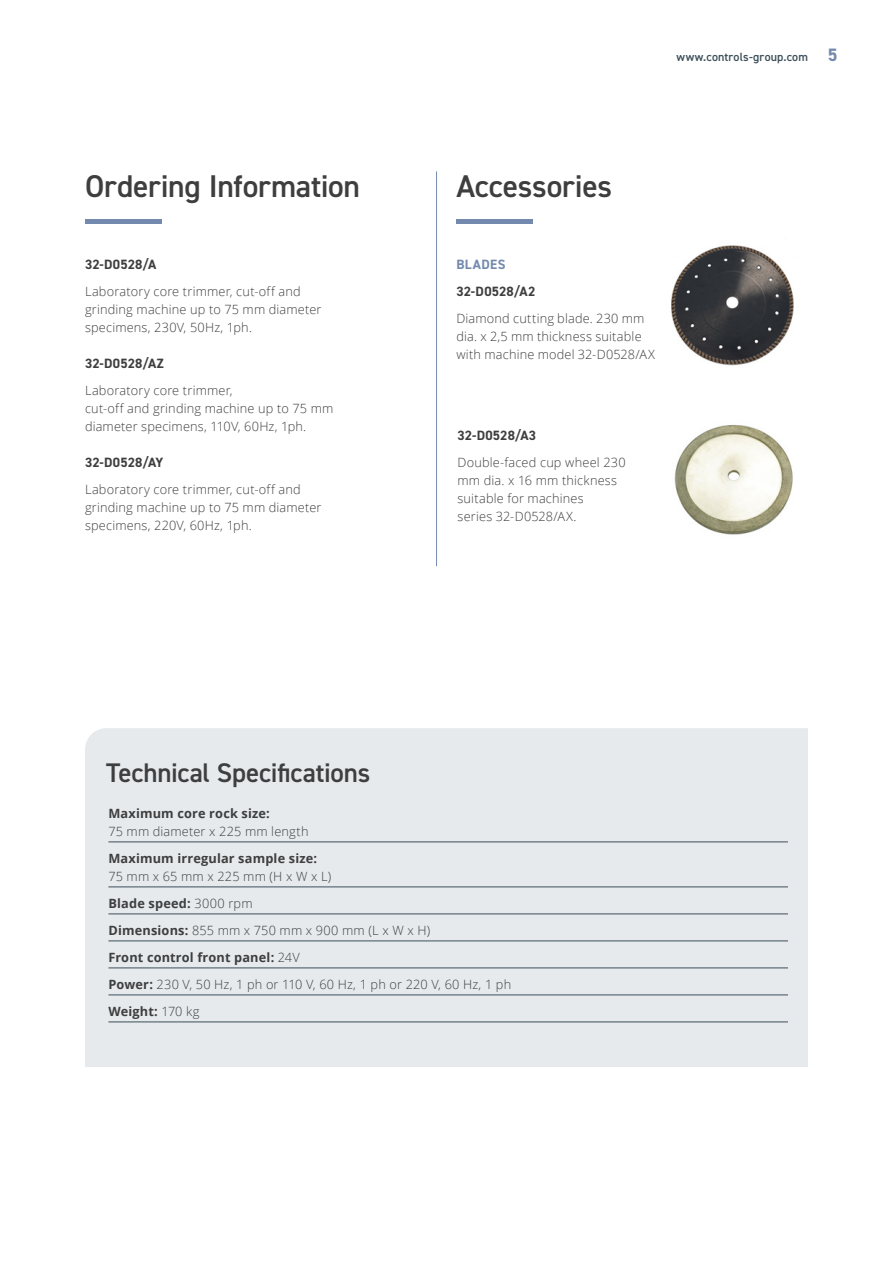
<style>
.page{position:relative;width:893px;height:1263px;background:#fff}
.page>*{position:absolute;margin:0;border:0;box-sizing:border-box;transform-origin:0 0}
.t1{font:600 31.5px "DIN2014";letter-spacing:-.005em;color:#3e3e3f}
.t2{font:600 27px "DIN2014";letter-spacing:-.005em;color:#3e3e3f}
.body-sub-head{font:700 13.5px "DIN2014";letter-spacing:.01em;color:#3e3e3f}
.body-sub-head-2{font:700 13.5px "DIN2014";letter-spacing:.035em;color:#738aae}
.body_copy{font:300 12.75px/18px "Open Sans";letter-spacing:.015em;color:#3e3e3f}
.features{font:300 12.75px/18px "Open Sans";letter-spacing:.01em;color:#3e3e3f}
.features-2{font:700 12.75px/18px "Open Sans";letter-spacing:.01em;color:#3e3e3f}
.features_no_ruler{font:300 12.75px/18px "Open Sans";letter-spacing:.015em;color:#3e3e3f}
.body-sub-head-3{font:300 12.75px/18px "Open Sans";letter-spacing:.015em;color:#3e3e3f}
.t3{font:600 12px "DIN2014";letter-spacing:.015em;color:#3d4f59}
.s1{font-weight:700;font-size:18px;color:#738aae}
.s2{font-weight:700}
.s3{font-weight:300}
</style>
<div class="page">
<img style="left:671px;top:245px;width:123px;height:121px">
<img style="left:674px;top:425px;width:119px;height:110px">
<div style="left:85px;top:728px;width:723px;height:339px;background:#e6eaed"></div>
<hr style="left:108px;top:842px;width:680px;height:1px;background:#3d4f59">
<hr style="left:108px;top:887px;width:680px;height:1px;background:#3d4f59">
<hr style="left:108px;top:914px;width:680px;height:1px;background:#3d4f59">
<hr style="left:108px;top:941px;width:680px;height:1px;background:#3d4f59">
<hr style="left:108px;top:968px;width:680px;height:1px;background:#3d4f59">
<hr style="left:108px;top:995px;width:680px;height:1px;background:#3d4f59">
<hr style="left:108px;top:1022px;width:680px;height:1px;background:#3d4f59">
<hr style="left:436px;top:171px;width:1px;height:395px;background:#738aae">
<hr style="left:85px;top:219px;width:77px;height:4px;background:#738aae">
<hr style="left:456px;top:219px;width:77px;height:4px;background:#738aae">
<h2 class="t1" style="left:85px;top:165px;width:277px">Ordering Information</h2>
<p class="body-sub-head" style="left:85px;top:255px;width:73px">32-D0528/A</p>
<p class="body_copy" style="left:85px;top:282px;width:238px">Laboratory core trimmer, cut-off and grinding machine up to 75 mm diameter specimens, 230V, 50Hz, 1ph.</p>
<p class="body-sub-head" style="left:85px;top:354px;width:80px">32-D0528/AZ</p>
<p class="body_copy" style="left:85px;top:381px;width:250px">Laboratory core trimmer,<br>cut-off and grinding machine up to 75 mm diameter specimens, 110V, 60Hz, 1ph.</p>
<p class="body-sub-head" style="left:85px;top:453px;width:80px">32-D0528/AY</p>
<p class="body_copy" style="left:85px;top:480px;width:238px">Laboratory core trimmer, cut-off and grinding machine up to 75 mm diameter specimens, 220V, 60Hz, 1ph.</p>
<p class="t3" style="left:677px;top:49px;width:163px">www.controls-group.com <span class="s1">5</span></p>
<h2 class="t1" style="left:456px;top:165px;width:157px">Accessories</h2>
<p class="body-sub-head-2" style="left:456px;top:255px;width:50px">BLADES</p>
<p class="body-sub-head" style="left:456px;top:282px;width:80px">32-D0528/A2</p>
<p class="body-sub-head-3" style="left:456px;top:309px;width:200px">Diamond cutting blade. 230 mm dia. x 2,5 mm thickness suitable with machine model 32-D0528/AX</p>
<p class="body-sub-head" style="left:458px;top:426px;width:80px">32-D0528/A3</p>
<p class="features_no_ruler" style="left:458px;top:453px;width:170px">Double-faced cup wheel 230 mm dia. x 16 mm thickness suitable for machines<br>series 32-D0528/AX.</p>
<h3 class="t2" style="left:106px;top:755px;width:265px">Technical Specifications</h3>
<p class="features" style="left:108px;top:804px;width:202px"><span class="s2">Maximum core rock size:<br></span>75 mm diameter x 225 mm length</p>
<p class="features-2" style="left:108px;top:849px;width:224px">Maximum irregular sample size:<br><span class="s3">75 mm x 65 mm x 225 mm (H x W x L)</span></p>
<p class="features-2" style="left:108px;top:894px;width:146px">Blade speed: <span class="s3">3000 rpm</span></p>
<p class="features" style="left:108px;top:921px;width:323px"><span class="s2">Dimensions:</span> 855 mm x 750 mm x 900 mm (L x W x H)</p>
<p class="features-2" style="left:108px;top:948px;width:193px">Front control front panel: <span class="s3">24V</span></p>
<p class="features" style="left:108px;top:975px;width:404px"><span class="s2">Power:</span> 230 V, 50 Hz, 1 ph or 110 V, 60 Hz, 1 ph or 220 V, 60 Hz, 1 ph</p>
<p class="features-2" style="left:108px;top:1002px;width:93px">Weight: <span class="s3">170 kg</span></p>
</div>
